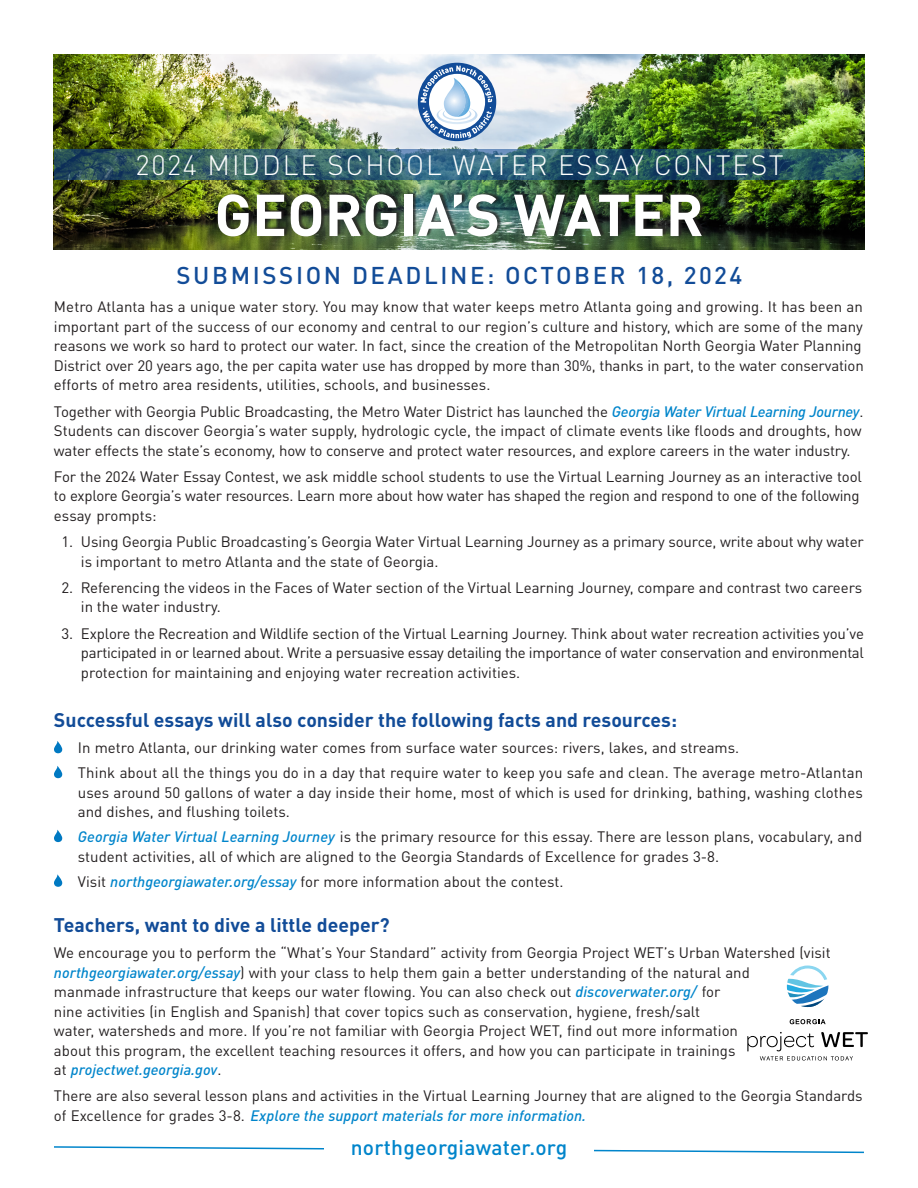
<style>
.page{position:relative;width:918px;height:1188px;background:#fff}
.page>*{position:absolute;margin:0;border:0;box-sizing:border-box;transform-origin:0 0}
.t1{font:700 58.05px "DIN Pro";color:#fff}
.t2{font:300 27.6px "DIN Pro";letter-spacing:.07em;color:#fff}
.t3{font:500 24px "DIN Pro";letter-spacing:.11em;color:#124c98}
.t4{font:500 21px "DIN Pro";letter-spacing:.01em;color:#0085cb}
.t5{font:700 19.5px "DIN Pro";color:#124c98}
.t6{font:15px/19.5px "DIN Pro";letter-spacing:-.005em;color:#231f20}
.s1{font-weight:500;font-style:italic;color:#0085cb}
</style>
<div class="page">
<svg style="left:54px;top:741px;width:8px;height:13px"></svg>
<svg style="left:54px;top:766px;width:8px;height:13px"></svg>
<svg style="left:54px;top:830px;width:8px;height:13px"></svg>
<svg style="left:54px;top:874px;width:8px;height:13px"></svg>
<svg style="left:54px;top:1146px;width:810px;height:8px"></svg>
<div style="left:324px;top:1138px;width:270px;height:19px;background:#fff"></div>
<img style="left:54px;top:54px;width:810px;height:195px">
<svg style="left:418px;top:63px;width:78px;height:78px"></svg>
<div style="left:219px;top:192px;width:487px;height:45px;background:#231f20;opacity:.75"></div>
<svg style="left:54px;top:150px;width:810px;height:30px"></svg>
<svg style="left:747px;top:1032px;width:121px;height:29px"></svg>
<svg style="left:787px;top:966px;width:41px;height:41px"></svg>
<svg style="left:790px;top:1019px;width:36px;height:5px"></svg>
<p class="t2" style="left:136px;top:145px;width:650px">2024 MIDDLE SCHOOL WATER ESSAY CONTEST</p>
<p class="t1" style="left:214px;top:170px;width:491px">GEORGIA’S WATER</p>
<p class="t3" style="left:177px;top:257px;width:567px">SUBMISSION DEADLINE: OCTOBER 18, 2024</p>
<p class="t6" style="left:54px;top:296px;width:811px">Metro Atlanta has a unique water story. You may know that water keeps metro Atlanta going and growing. It has been an important part of the success of our economy and central to our region’s culture and history, which are some of the many reasons we work so hard to protect our water. In fact, since the creation of the Metropolitan North Georgia Water Planning District over 20 years ago, the per capita water use has dropped by more than 30%, thanks in part, to the water conservation efforts of metro area residents, utilities, schools, and businesses.</p>
<p class="t6" style="left:54px;top:401px;width:811px;text-align:justify">Together with Georgia Public Broadcasting, the Metro Water District has launched the <span class="s1">Georgia Water Virtual Learning Journey</span>.<br>Students can discover Georgia’s water supply, hydrologic cycle, the impact of climate events like floods and droughts, how water effects the state’s economy, how to conserve and protect water resources, and explore careers in the water industry.</p>
<p class="t6" style="left:54px;top:466px;width:810px">For the 2024 Water Essay Contest, we ask middle school students to use the Virtual Learning Journey as an interactive tool to explore Georgia’s water resources. Learn more about how water has shaped the region and respond to one of the following essay prompts:</p>
<p class="t6" style="left:81px;top:531px;width:784px;text-indent:-20px">1. Using Georgia Public Broadcasting’s Georgia Water Virtual Learning Journey as a primary source, write about why water is important to metro Atlanta and the state of Georgia.</p>
<p class="t6" style="left:81px;top:577px;width:783px;text-indent:-20px">2. Referencing the videos in the Faces of Water section of the Virtual Learning Journey, compare and contrast two careers in the water industry.</p>
<p class="t6" style="left:81px;top:623px;width:785px;text-align:justify;text-indent:-20px">3. Explore the Recreation and Wildlife section of the Virtual Learning Journey. Think about water recreation activities you’ve participated in or learned about. Write a persuasive essay detailing the importance of water conservation and environmental protection for maintaining and enjoying water recreation activities.</p>
<p class="t5" style="left:54px;top:705px;width:625px">Successful essays will also consider the following facts and resources:</p>
<p class="t6" style="left:78px;top:737px;width:663px">In metro Atlanta, our drinking water comes from surface water sources: rivers, lakes, and streams.</p>
<p class="t6" style="left:78px;top:762px;width:787px;text-align:justify">Think about all the things you do in a day that require water to keep you safe and clean. The average metro-Atlantan uses around 50 gallons of water a day inside their home, most of which is used for drinking, bathing, washing clothes and dishes, and flushing toilets.</p>
<p class="t6" style="left:78px;top:826px;width:786px"><span class="s1">Georgia Water Virtual Learning Journey</span> is the primary resource for this essay. There are lesson plans, vocabulary, and student activities, all of which are aligned to the Georgia Standards of Excellence for grades 3-8.</p>
<p class="t6" style="left:78px;top:871px;width:487px">Visit <span class="s1">northgeorgiawater.org/essay</span> for more information about the contest.</p>
<p class="t5" style="left:54px;top:910px;width:337px">Teachers, want to dive a little deeper?</p>
<p class="t6" style="left:54px;top:942px;width:778px">We encourage you to perform the “What’s Your Standard” activity from Georgia Project WET’s Urban Watershed (visit <span class="s1">northgeorgiawater.org/essay</span>) with your class to help them gain a better understanding of the natural and<br>manmade infrastructure that keeps our water flowing. You can also check out <span class="s1">discoverwater.org/</span> for<br>nine activities (in English and Spanish) that cover topics such as conservation, hygiene, fresh/salt<br>water, watersheds and more. If you’re not familiar with Georgia Project WET, find out more information<br>about this program, the excellent teaching resources it offers, and how you can participate in trainings<br>at <span class="s1">projectwet.georgia.gov</span>.</p>
<p class="t6" style="left:54px;top:1085px;width:810px">There are also several lesson plans and activities in the Virtual Learning Journey that are aligned to the Georgia Standards of Excellence for grades 3-8. <span class="s1">Explore the support materials for more information.</span></p>
<p class="t4" style="left:351px;top:1131px;width:218px">northgeorgiawater.org</p>
</div>
